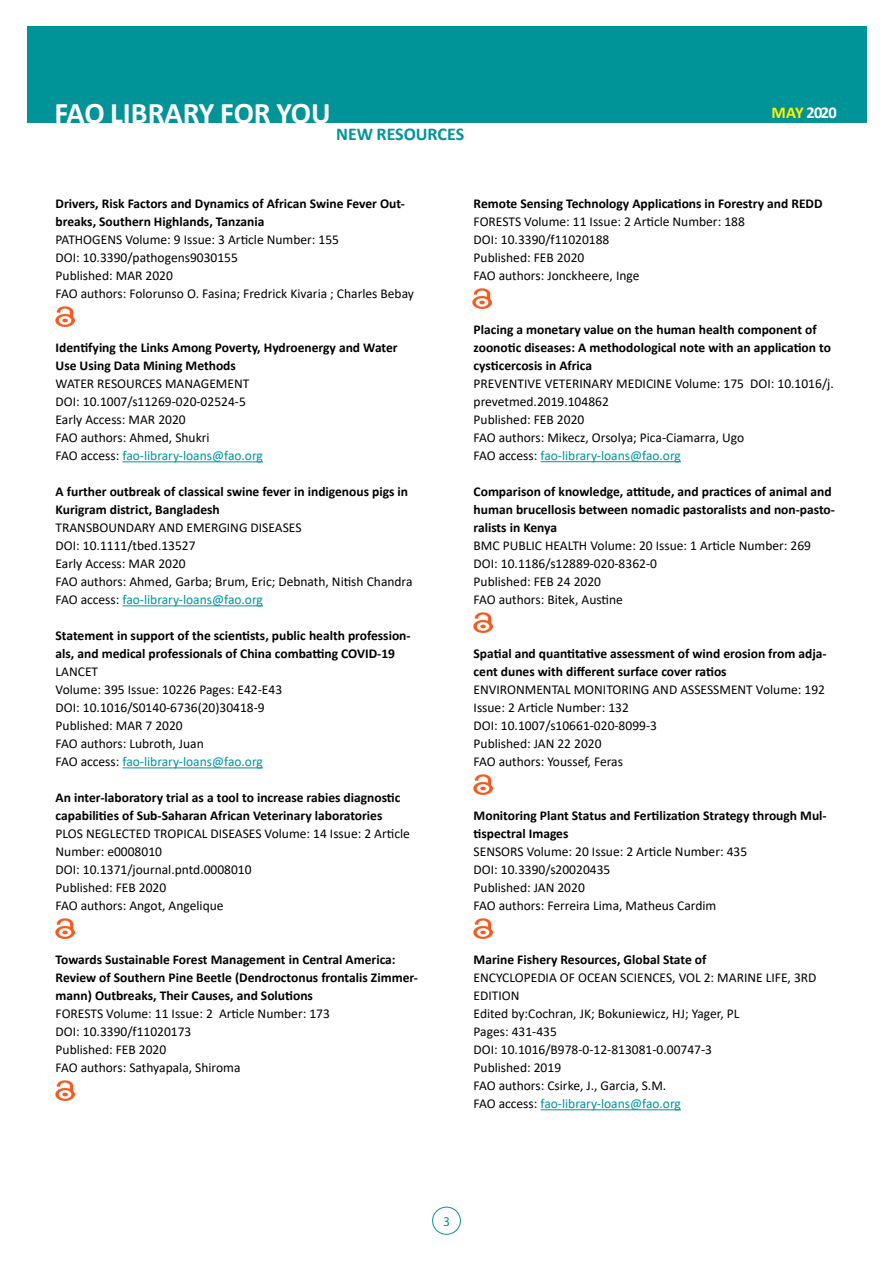
<style>
.page{position:relative;width:893px;height:1263px;background:#fff}
.page>*{position:absolute;margin:0;border:0;box-sizing:border-box;transform-origin:0 0}
.t1{font:700 30px "Calibri";color:#fff}
.t2{font:700 18px "Calibri";color:#009499}
.t3{font:700 16.5px "Calibri";letter-spacing:-.04em;color:#fff}
.t4{font:13.5px/18px "Calibri";color:#000}
.t5{font:700 13.5px/18px "Calibri";color:#000}
.t6{font:13.5px "Myriad Pro";color:#009499}
.s1{color:#fff200}
.s2{color:#009499}
</style>
<div class="page">
<div style="left:27px;top:26px;width:839px;height:97px;background:#009499"></div>
<div style="left:432px;top:1207px;width:29px;height:28px;border:1px solid #009499;border-radius:50%"></div>
<img style="left:56px;top:306px;width:19px;height:21px">
<hr style="left:123px;top:461px;width:140px;height:1px;background:#009499">
<hr style="left:123px;top:605px;width:140px;height:1px;background:#009499">
<hr style="left:123px;top:767px;width:140px;height:1px;background:#009499">
<hr style="left:540px;top:461px;width:141px;height:1px;background:#009499">
<hr style="left:540px;top:1109px;width:141px;height:1px;background:#009499">
<img style="left:472px;top:288px;width:19px;height:21px">
<img style="left:56px;top:918px;width:19px;height:21px">
<img style="left:56px;top:1080px;width:19px;height:21px">
<img style="left:474px;top:612px;width:19px;height:21px">
<img style="left:474px;top:774px;width:19px;height:21px">
<img style="left:474px;top:918px;width:19px;height:21px">
<h1 class="t1" style="left:55px;top:92px;width:278px">FAO LIBRARY FOR YOU</h1>
<h2 class="t2" style="left:336px;top:121px;width:129px">NEW RESOURCES</h2>
<p class="t3" style="left:771px;top:101px;width:67px"><span class="s1">MAY</span> 2020</p>
<p class="t5" style="left:56px;top:195px;width:351px">Drivers, Risk Factors and Dynamics of African Swine Fever Out&shy;breaks, Southern Highlands, Tanzania</p>
<p class="t4" style="left:56px;top:230px;width:360px">PATHOGENS Volume: 9 Issue: 3 Article Number: 155<br>DOI: 10.3390/pathogens9030155<br>Published: MAR 2020<br>FAO authors: Folorunso O. Fasina; Fredrick Kivaria ; Charles Bebay</p>
<p class="t5" style="left:56px;top:339px;width:344px">Identifying the Links Among Poverty, Hydroenergy and Water<br>Use Using Data Mining Methods</p>
<p class="t4" style="left:56px;top:374px;width:209px">WATER RESOURCES MANAGEMENT<br>DOI: 10.1007/s11269-020-02524-5<br>Early Access: MAR 2020<br>FAO authors: Ahmed, Shukri<br>FAO access: <span class="s2">fao-library-loans@fao.org</span></p>
<p class="t5" style="left:56px;top:483px;width:354px">A further outbreak of classical swine fever in indigenous pigs in<br>Kurigram district, Bangladesh</p>
<p class="t4" style="left:56px;top:518px;width:358px">TRANSBOUNDARY AND EMERGING DISEASES<br>DOI: 10.1111/tbed.13527<br>Early Access: MAR 2020<br>FAO authors: Ahmed, Garba; Brum, Eric; Debnath, Nitish Chandra FAO access: <span class="s2">fao-library-loans@fao.org</span></p>
<p class="t5" style="left:56px;top:627px;width:357px">Statement in support of the scientists, public health profession&shy;als, and medical professionals of China combatting COVID-19</p>
<p class="t4" style="left:56px;top:662px;width:228px">LANCET<br>Volume: 395 Issue: 10226 Pages: E42-E43<br>DOI: 10.1016/S0140-6736(20)30418-9<br>Published: MAR 7 2020<br>FAO authors: Lubroth, Juan<br>FAO access: <span class="s2">fao-library-loans@fao.org</span></p>
<p class="t5" style="left:56px;top:789px;width:346px">An inter-laboratory trial as a tool to increase rabies diagnostic capabilities of Sub-Saharan African Veterinary laboratories</p>
<p class="t4" style="left:56px;top:824px;width:356px">PLOS NEGLECTED TROPICAL DISEASES Volume: 14 Issue: 2 Article Number: e0008010<br>DOI: 10.1371/journal.pntd.0008010<br>Published: FEB 2020<br>FAO authors: Angot, Angelique</p>
<p class="t5" style="left:56px;top:950px;width:364px">Towards Sustainable Forest Management in Central America:<br>Review of Southern Pine Beetle (Dendroctonus frontalis Zimmer&shy;mann) Outbreaks, Their Causes, and Solutions</p>
<p class="t4" style="left:56px;top:1004px;width:276px">FORESTS Volume: 11 Issue: 2 Article Number: 173<br>DOI: 10.3390/f11020173<br>Published: FEB 2020<br>FAO authors: Sathyapala, Shiroma</p>
<p class="t5" style="left:474px;top:194px;width:350px">Remote Sensing Technology Applications in Forestry and REDD</p>
<p class="t4" style="left:474px;top:212px;width:273px">FORESTS Volume: 11 Issue: 2 Article Number: 188<br>DOI: 10.3390/f11020188<br>Published: FEB 2020<br>FAO authors: Jonckheere, Inge</p>
<p class="t5" style="left:474px;top:320px;width:359px">Placing a monetary value on the human health component of zoonotic diseases: A methodological note with an application to cysticercosis in Africa</p>
<p class="t4" style="left:474px;top:374px;width:362px">PREVENTIVE VETERINARY MEDICINE Volume: 175 DOI: 10.1016/j. prevetmed.2019.104862<br>Published: FEB 2020<br>FAO authors: Mikecz, Orsolya; Pica-Ciamarra, Ugo<br>FAO access: <span class="s2">fao-library-loans@fao.org</span></p>
<p class="t5" style="left:474px;top:482px;width:363px">Comparison of knowledge, attitude, and practices of animal and human brucellosis between nomadic pastoralists and non-pasto&shy;ralists in Kenya</p>
<p class="t4" style="left:474px;top:536px;width:339px">BMC PUBLIC HEALTH Volume: 20 Issue: 1 Article Number: 269<br>DOI: 10.1186/s12889-020-8362-0<br>Published: FEB 24 2020<br>FAO authors: Bitek, Austine</p>
<p class="t5" style="left:474px;top:644px;width:354px">Spatial and quantitative assessment of wind erosion from adja&shy;cent dunes with different surface cover ratios</p>
<p class="t4" style="left:474px;top:680px;width:353px">ENVIRONMENTAL MONITORING AND ASSESSMENT Volume: 192<br>Issue: 2 Article Number: 132<br>DOI: 10.1007/s10661-020-8099-3<br>Published: JAN 22 2020<br>FAO authors: Youssef, Feras</p>
<p class="t5" style="left:474px;top:806px;width:355px">Monitoring Plant Status and Fertilization Strategy through Mul&shy;tispectral Images</p>
<p class="t4" style="left:474px;top:842px;width:275px">SENSORS Volume: 20 Issue: 2 Article Number: 435<br>DOI: 10.3390/s20020435<br>Published: JAN 2020<br>FAO authors: Ferreira Lima, Matheus Cardim</p>
<p class="t5" style="left:474px;top:950px;width:234px">Marine Fishery Resources, Global State of</p>
<p class="t4" style="left:474px;top:968px;width:344px">ENCYCLOPEDIA OF OCEAN SCIENCES, VOL 2: MARINE LIFE, 3RD EDITION<br>Edited by:Cochran, JK; Bokuniewicz, HJ; Yager, PL<br>Pages: 431-435<br>DOI: 10.1016/B978-0-12-813081-0.00747-3<br>Published: 2019<br>FAO authors: Csirke, J., Garcia, S.M.<br>FAO access: <span class="s2">fao-library-loans@fao.org</span></p>
<p class="t6" style="left:443px;top:1213px;width:8px">3</p>
</div>
